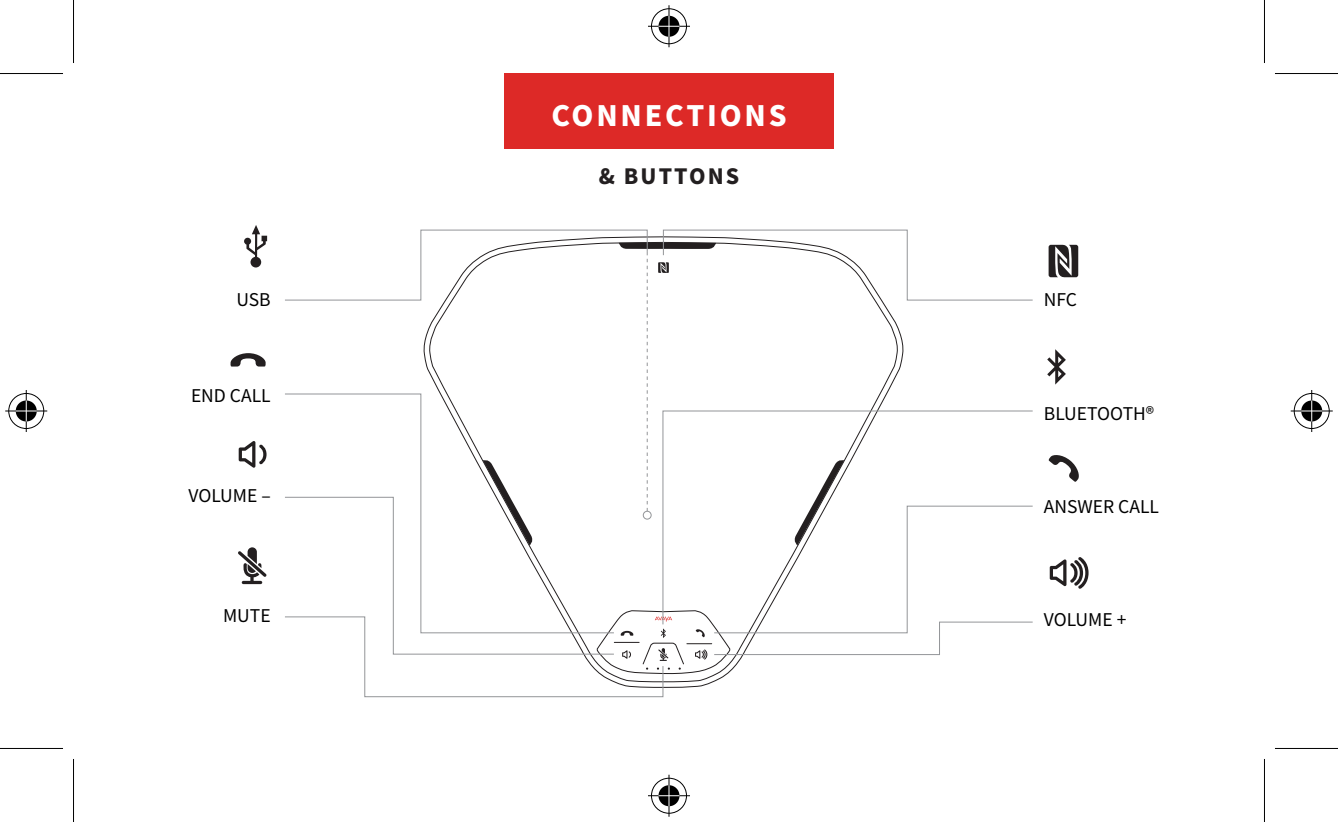
<style>
.page{position:relative;width:1338px;height:822px;background:#fff}
.page>*{position:absolute;margin:0;border:0;box-sizing:border-box;transform-origin:0 0}
.t1{font:900 28px "Noto Sans JP";letter-spacing:.1em;color:#fff}
.t2{font:900 21px "Noto Sans JP";letter-spacing:.1em;color:#231f20}
.t3{font:17.5px "Noto Sans JP";color:#000}
</style>
<div class="page">
<div style="left:504px;top:74px;width:330px;height:75px;background:#dd2927"></div>
<svg style="left:230px;top:353px;width:36px;height:13px"></svg>
<svg style="left:239px;top:441px;width:27px;height:26px"></svg>
<svg style="left:238px;top:547px;width:29px;height:37px"></svg>
<svg style="left:244px;top:225px;width:23px;height:42px"></svg>
<svg style="left:1048px;top:245px;width:30px;height:32px"></svg>
<svg style="left:1049px;top:557px;width:39px;height:31px"></svg>
<svg style="left:1048px;top:455px;width:31px;height:27px"></svg>
<svg style="left:1047px;top:349px;width:19px;height:35px"></svg>
<svg style="left:285px;top:229px;width:748px;height:468px"></svg>
<div style="left:643px;top:511px;width:8px;height:8px;border:1px solid #939598;border-radius:50%"></div>
<svg style="left:662px;top:410px;width:371px;height:215px"></svg>
<hr style="left:0;top:73px;width:63px;height:1px;background:#000">
<hr style="left:1275px;top:73px;width:63px;height:1px;background:#000">
<hr style="left:0;top:748px;width:63px;height:1px;background:#000">
<hr style="left:1275px;top:748px;width:63px;height:1px;background:#000">
<hr style="left:73px;top:0;width:1px;height:63px;background:#000">
<hr style="left:73px;top:759px;width:1px;height:63px;background:#000">
<hr style="left:1263px;top:0;width:2px;height:63px;background:#000">
<hr style="left:1263px;top:759px;width:2px;height:63px;background:#000">
<div style="left:649px;top:7px;width:39px;height:39px;border:4px solid #fff;border-radius:50%"></div>
<svg style="left:648px;top:24px;width:42px;height:4px"></svg>
<svg style="left:667px;top:5px;width:4px;height:42px"></svg>
<div style="left:656px;top:14px;width:25px;height:25px;border:4px solid #fff;border-radius:50%"></div>
<div style="left:651px;top:8px;width:36px;height:36px;border:1px solid #000;border-radius:50%"></div>
<hr style="left:648px;top:26px;width:42px;height:1px;background:#000">
<hr style="left:668px;top:5px;width:1px;height:42px;background:#000">
<svg style="left:658px;top:16px;width:21px;height:21px"></svg>
<div style="left:649px;top:776px;width:39px;height:39px;border:4px solid #fff;border-radius:50%"></div>
<svg style="left:648px;top:793px;width:42px;height:5px"></svg>
<svg style="left:667px;top:774px;width:4px;height:42px"></svg>
<div style="left:656px;top:783px;width:25px;height:25px;border:4px solid #fff;border-radius:50%"></div>
<div style="left:651px;top:777px;width:36px;height:36px;border:1px solid #000;border-radius:50%"></div>
<hr style="left:648px;top:795px;width:42px;height:1px;background:#000">
<hr style="left:668px;top:774px;width:1px;height:42px;background:#000">
<svg style="left:658px;top:785px;width:21px;height:21px"></svg>
<div style="left:7px;top:391px;width:39px;height:40px;border:4px solid #fff;border-radius:50%"></div>
<svg style="left:5px;top:409px;width:42px;height:4px"></svg>
<svg style="left:24px;top:390px;width:4px;height:42px"></svg>
<div style="left:14px;top:398px;width:25px;height:26px;border:4px solid #fff;border-radius:50%"></div>
<div style="left:8px;top:393px;width:36px;height:36px;border:1px solid #000;border-radius:50%"></div>
<hr style="left:5px;top:410px;width:42px;height:1px;background:#000">
<hr style="left:26px;top:390px;width:1px;height:42px;background:#000">
<svg style="left:16px;top:400px;width:21px;height:21px"></svg>
<div style="left:1292px;top:391px;width:39px;height:40px;border:4px solid #fff;border-radius:50%"></div>
<svg style="left:1290px;top:409px;width:42px;height:4px"></svg>
<svg style="left:1309px;top:390px;width:4px;height:42px"></svg>
<div style="left:1299px;top:398px;width:25px;height:26px;border:4px solid #fff;border-radius:50%"></div>
<div style="left:1293px;top:393px;width:36px;height:36px;border:1px solid #000;border-radius:50%"></div>
<hr style="left:1290px;top:410px;width:42px;height:1px;background:#000">
<hr style="left:1311px;top:390px;width:1px;height:42px;background:#000">
<svg style="left:1301px;top:400px;width:21px;height:21px"></svg>
<h1 class="t1" style="left:551px;top:99px;width:237px">CONNECTIONS</h1>
<p class="t2" style="left:598px;top:164px;width:142px">&amp; BUTTONS</p>
<p class="t3" style="left:236px;top:289px;width:36px">USB</p>
<p class="t3" style="left:1043px;top:289px;width:35px">NFC</p>
<p class="t3" style="left:191px;top:386px;width:81px">END CALL</p>
<p class="t3" style="left:188px;top:486px;width:84px">VOLUME –</p>
<p class="t3" style="left:1043px;top:404px;width:112px">BLUETOOTH®</p>
<p class="t3" style="left:1043px;top:496px;width:117px">ANSWER CALL</p>
<p class="t3" style="left:223px;top:606px;width:49px">MUTE</p>
<p class="t3" style="left:1043px;top:609px;width:84px">VOLUME +</p>
</div>
